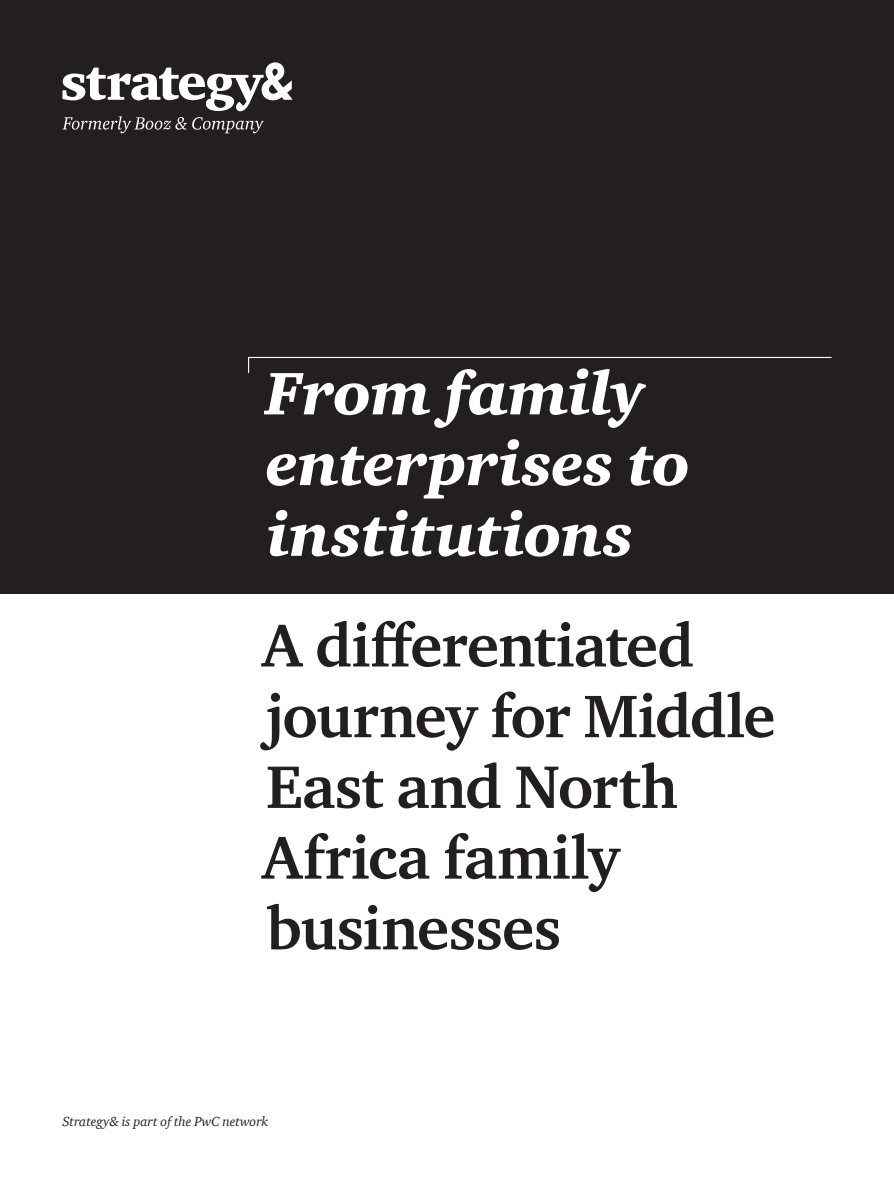
<style>
.page{position:relative;width:894px;height:1188px;background:#fff}
.page>*{position:absolute;margin:0;border:0;box-sizing:border-box;transform-origin:0 0}
.t1{font:700 61.5px/70.8px "Charter ITC Com";letter-spacing:-.01em;color:#231f20}
.t2{font:italic 900 61.5px/70.7px "Charter ITC Com";color:#fff}
.t3{font:italic 13.5px "Charter ITC Com";color:#231f20}
</style>
<div class="page">
<div style="left:0;top:0;width:893px;height:594px;background:#231f20"></div>
<svg style="left:248px;top:356px;width:584px;height:18px"></svg>
<svg style="left:62px;top:62px;width:230px;height:71px"></svg>
<p class="t2" style="left:265px;top:359px;width:426px">From family enterprises to institutions</p>
<p class="t1" style="left:262px;top:610px;width:514px">A differentiated journey for Middle<br>East and North<br>Africa family businesses</p>
<p class="t3" style="left:62px;top:1113px;width:207px">Strategy&amp; is part of the PwC network</p>
</div>
